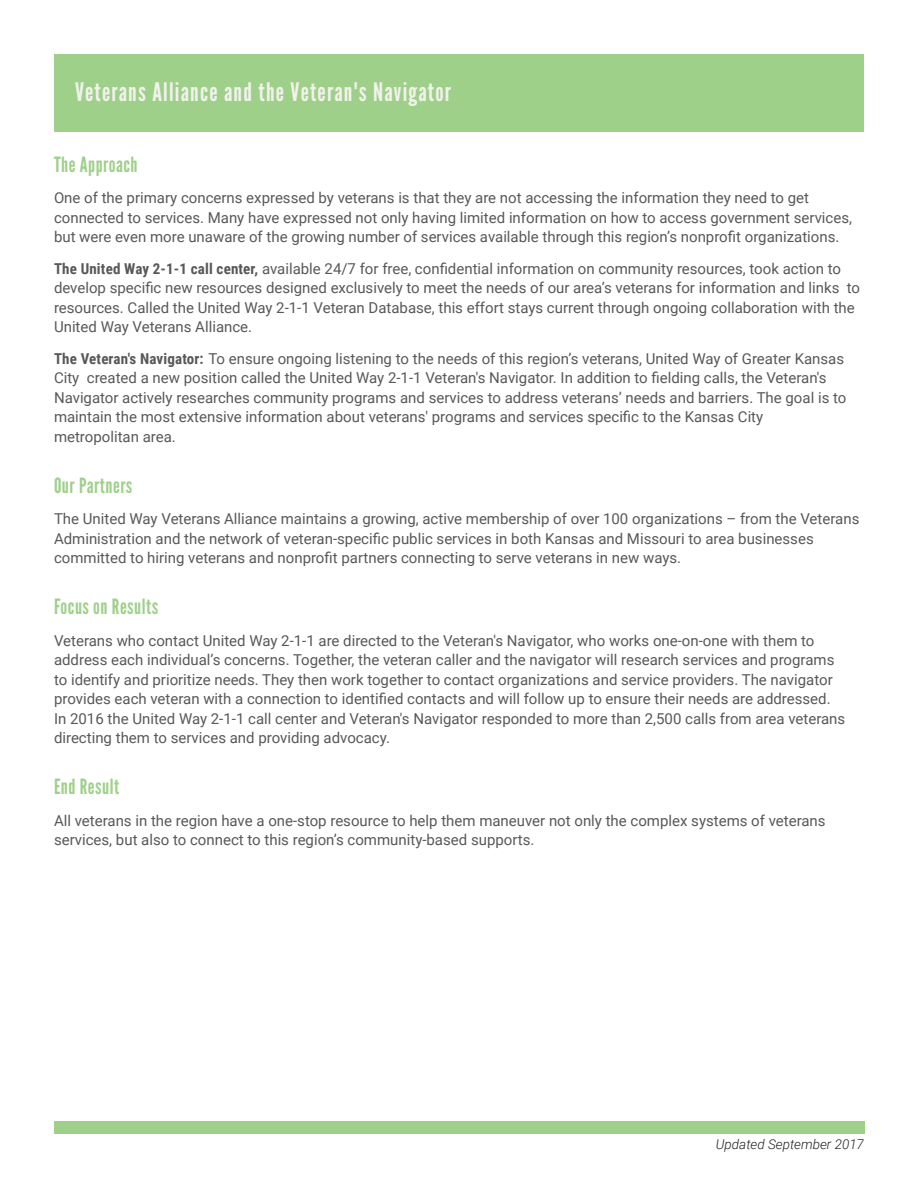
<style>
.page{position:relative;width:918px;height:1188px;background:#fff}
.page>*{position:absolute;margin:0;border:0;box-sizing:border-box;transform-origin:0 0}
.t1{font:25.5px "League Gothic";letter-spacing:.05em;color:#f2f2ed}
.t2{font:21px "League Gothic";letter-spacing:.025em;color:#9fd08a}
.t3{font:15px/19.5px "Roboto";color:#57585a}
.t4{font:italic 300 13.5px "Roboto";color:#231f20}
.s1{font-family:"Roboto Condensed";font-weight:700}
</style>
<div class="page">
<div style="left:54px;top:1121px;width:810px;height:13px;background:#9fd08a"></div>
<div style="left:54px;top:54px;width:810px;height:77px;background:#9fd08a"></div>
<p class="t1" style="left:75px;top:76px;width:378px">Veterans Alliance and the Veteran's Navigator</p>
<p class="t2" style="left:54px;top:152px;width:85px">The Approach</p>
<p class="t3" style="left:54px;top:188px;width:800px">One of the primary concerns expressed by veterans is that they are not accessing the information they need to get connected to services. Many have expressed not only having limited information on how to access government services, but were even more unaware of the growing number of services available through this region’s nonprofit organizations.</p>
<p class="t3" style="left:54px;top:258px;width:808px"><span class="s1">The United Way 2-1-1 call center,</span> available 24/7 for free, confidential information on community resources, took action to develop specific new resources designed exclusively to meet the needs of our area’s veterans for information and links to resources. Called the United Way 2-1-1 Veteran Database, this effort stays current through ongoing collaboration with the United Way Veterans Alliance.</p>
<p class="t3" style="left:54px;top:348px;width:794px"><span class="s1">The Veteran's Navigator:</span> To ensure ongoing listening to the needs of this region’s veterans, United Way of Greater Kansas City created a new position called the United Way 2-1-1 Veteran's Navigator. In addition to fielding calls, the Veteran's Navigator actively researches community programs and services to address veterans’ needs and barriers. The goal is to maintain the most extensive information about veterans' programs and services specific to the Kansas City metropolitan area.</p>
<p class="t2" style="left:54px;top:473px;width:80px">Our Partners</p>
<p class="t3" style="left:54px;top:509px;width:807px">The United Way Veterans Alliance maintains a growing, active membership of over 100 organizations – from the Veterans<br>Administration and the network of veteran-specific public services in both Kansas and Missouri to area businesses committed to hiring veterans and nonprofit partners connecting to serve veterans in new ways.</p>
<p class="t2" style="left:54px;top:594px;width:106px">Focus on Results</p>
<p class="t3" style="left:54px;top:630px;width:793px">Veterans who contact United Way 2-1-1 are directed to the Veteran's Navigator, who works one-on-one with them to address each individual’s concerns. Together, the veteran caller and the navigator will research services and programs to identify and prioritize needs. They then work together to contact organizations and service providers. The navigator provides each veteran with a connection to identified contacts and will follow up to ensure their needs are addressed.<br>In 2016 the United Way 2-1-1 call center and Veteran's Navigator responded to more than 2,500 calls from area veterans directing them to services and providing advocacy.</p>
<p class="t2" style="left:54px;top:774px;width:67px">End Result</p>
<p class="t3" style="left:54px;top:810px;width:773px">All veterans in the region have a one-stop resource to help them maneuver not only the complex systems of veterans services, but also to connect to this region’s community-based supports.</p>
<p class="t4" style="left:716px;top:1134px;width:150px">Updated September 2017</p>
</div>
